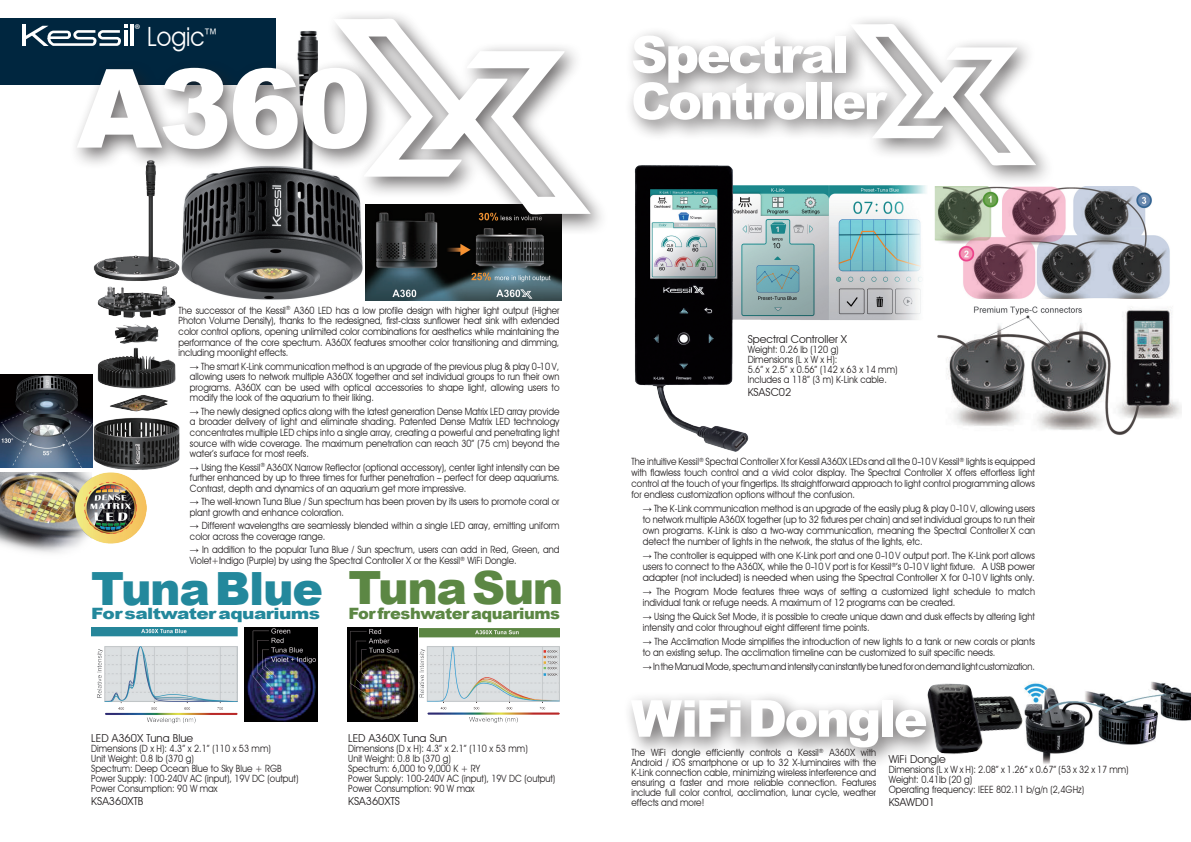
<style>
.page{position:relative;width:1191px;height:842px;background:#fff}
.page>*{position:absolute;margin:0;border:0;box-sizing:border-box;transform-origin:0 0}
.t1{font:900 109.5px "Arial";color:#fff}
.t2{font:900 51px/46.5px "Arial";letter-spacing:-.05em;color:#fff}
.t3{font:900 45.8px "Arial";letter-spacing:-.03em;color:#23889c}
.t4{font:900 45.8px "Arial";letter-spacing:-.03em;color:#5c8744}
.t5{font:26.5px "Avant Garde IT Cby BT";color:#fff;scale:.9 1}
.t6{font:900 15.6px "Arial";letter-spacing:-.03em;color:#5c8744;scale:1.04 1}
.t7{font:900 15.6px "Arial";letter-spacing:-.03em;color:#23889c;scale:1.19 1}
.t8{font:14.3px "Myriad Pro";color:#fff}
.t9{font:11px "Avant Garde IT Cby BT";color:#231f20}
.t10{font:10px/10px "Avant Garde IT Cby BT";color:#231f20;scale:.9 1}
.t11{font:10px "Avant Garde IT Cby BT";letter-spacing:-.02em;color:#231f20;scale:.9 1}
.s1{font-size:22px}
.s2{font-family:"Arial"}
</style>
<div class="page">
<img style="left:0;top:472px;width:146px;height:81px">
<img style="left:365px;top:236px;width:196px;height:64px">
<img style="left:230px;top:28px;width:133px;height:272px">
<div style="left:0;top:18px;width:275px;height:66px;background:#00263f"></div>
<hr style="left:130px;top:24px;width:4px;height:22px;background:#fff">
<svg style="left:25px;top:24px;width:102px;height:22px"></svg>
<hr style="left:22px;top:24px;width:3px;height:22px;background:#fff">
<div style="left:69px;top:58px;width:319px;height:113px;background:#231f20;opacity:.66"></div>
<div style="left:326px;top:9px;width:284px;height:227px;background:#231f20;opacity:.66"></div>
<svg style="left:333px;top:18px;width:258px;height:197px"></svg>
<img style="left:245px;top:627px;width:72px;height:95px">
<img style="left:91px;top:627px;width:146px;height:97px">
<img style="left:420px;top:628px;width:139px;height:95px">
<img style="left:348px;top:628px;width:69px;height:94px">
<img style="left:541px;top:649px;width:19px;height:28px">
<img style="left:54px;top:154px;width:176px;height:340px">
<img style="left:0;top:375px;width:93px;height:93px">
<div style="left:624px;top:26px;width:283px;height:115px;background:#231f20;opacity:.66"></div>
<div style="left:622px;top:690px;width:325px;height:79px;background:#231f20;opacity:.66"></div>
<img style="left:935px;top:186px;width:235px;height:113px">
<img style="left:938px;top:306px;width:243px;height:129px">
<div style="left:842px;top:15px;width:213px;height:172px;background:#231f20;opacity:.66"></div>
<svg style="left:850px;top:24px;width:186px;height:142px"></svg>
<img style="left:634px;top:160px;width:301px;height:292px">
<img style="left:1024px;top:681px;width:167px;height:83px">
<img style="left:985px;top:696px;width:38px;height:35px">
<img style="left:924px;top:683px;width:61px;height:79px">
<h3 class="t8" style="left:134px;top:20px;width:7px">®</h3>
<h1 class="t1" style="left:77px;top:29px;width:296px">A360</h1>
<h3 class="t5" style="left:147px;top:20px;width:81px">Logic<span class="s1">™</span></h3>
<p class="t10" style="left:179px;top:305px;width:425px;line-height:10.6px;text-align:justify">The successor of the Kessil<sup>®</sup> A360 LED has a low profile design with higher light output (Higher Photon Volume Density), thanks to the redesigned, first-class sunflower heat sink with extended color control options, opening unlimited color combinations for aesthetics while maintaining the performance of the core spectrum. A360X features smoother color transitioning and dimming, including moonlight effects.</p>
<p class="t10" style="left:190px;top:361px;width:412px;line-height:10.6px;text-align:justify"><span class="s2">→</span> The smart K-Link communication method is an upgrade of the previous plug &amp; play 0-10 V, allowing users to network multiple A360X together and set individual groups to run their own programs. A360X can be used with optical accessories to shape light, allowing users to modify the look of the aquarium to their liking.</p>
<p class="t10" style="left:190px;top:406px;width:412px;line-height:10.6px;text-align:justify"><span class="s2">→</span> The newly designed optics along with the latest generation Dense Matrix LED array provide a broader delivery of light and eliminate shading. Patented Dense Matrix LED technology concentrates multiple LED chips into a single array, creating a powerful and penetrating light source with wide coverage. The maximum penetration can reach 30” (75 cm) beyond the water’s surface for most reefs.</p>
<p class="t10" style="left:190px;top:462px;width:412px;line-height:10.6px;text-align:justify"><span class="s2">→</span> Using the Kessil<sup>®</sup> A360X Narrow Reflector (optional accessory), center light intensity can be further enhanced by up to three times for further penetration – perfect for deep aquariums.<br>Contrast, depth and dynamics of an aquarium get more impressive.</p>
<p class="t10" style="left:190px;top:496px;width:412px;line-height:10.6px"><span class="s2">→</span> The well-known Tuna Blue / Sun spectrum has been proven by its users to promote coral or plant growth and enhance coloration.</p>
<p class="t10" style="left:190px;top:520px;width:412px;line-height:10.6px"><span class="s2">→</span> Different wavelengths are seamlessly blended within a single LED array, emitting uniform color across the coverage range.</p>
<p class="t10" style="left:190px;top:544px;width:412px;line-height:10.6px"><span class="s2">→</span> In addition to the popular Tuna Blue / Sun spectrum, users can add in Red, Green, and<br>Violet+Indigo (Purple) by using the Spectral Controller X or the Kessil<sup>®</sup> WiFi Dongle.</p>
<h3 class="t3" style="left:91px;top:555px;width:233px">Tuna Blue</h3>
<h3 class="t7" style="left:91px;top:602px;width:194px">For saltwater aquariums</h3>
<h3 class="t4" style="left:348px;top:555px;width:217px">Tuna Sun</h3>
<h3 class="t6" style="left:348px;top:602px;width:205px">For freshwater aquariums</h3>
<p class="t9" style="left:91px;top:731px;width:103px">LED A360X Tuna Blue</p>
<p class="t10" style="left:91px;top:743px;width:232px">Dimensions (D x H): 4.3” x 2.1” (110 x 53 mm)<br>Unit Weight: 0.8 lb (370 g)<br>Spectrum: Deep Ocean Blue to Sky Blue + RGB Power Supply: 100-240V AC (input), 19V DC (output)<br>Power Consumption: 90 W max</p>
<p class="t9" style="left:91px;top:794px;width:54px">KSA360XTB</p>
<p class="t9" style="left:348px;top:731px;width:100px">LED A360X Tuna Sun</p>
<p class="t10" style="left:348px;top:743px;width:232px">Dimensions (D x H): 4.3” x 2.1” (110 x 53 mm)<br>Unit Weight: 0.8 lb (370 g)<br>Spectrum: 6,000 to 9,000 K + RY<br>Power Supply: 100-240V AC (input), 19V DC (output)<br>Power Consumption: 90 W max</p>
<p class="t9" style="left:348px;top:794px;width:53px">KSA360XTS</p>
<h2 class="t2" style="left:631px;top:30px;width:257px">Spectral<br>Controller</h2>
<p class="t9" style="left:747px;top:332px;width:101px">Spectral Controller X</p>
<p class="t10" style="left:747px;top:344px;width:168px">Weight: 0.26 lb (120 g)<br>Dimensions (L x W x H):<br>5.6” x 2.5” x 0.56” (142 x 63 x 14 mm)<br>Includes a 118” (3 m) K-Link cable.</p>
<p class="t9" style="left:747px;top:385px;width:45px">KSASC02</p>
<p class="t10" style="left:631px;top:456px;width:450px;line-height:11px;text-align:justify">The intuitive Kessil<sup>®</sup> Spectral Controller X for Kessil A360X LEDs and all the 0-10 V Kessil<sup>®</sup> lights is equipped with flawless touch control and a vivid color display. The Spectral Controller X offers effortless light control at the touch of your fingertips. Its straightforward approach to light control programming allows for endless customization options without the confusion.</p>
<p class="t10" style="left:643px;top:503px;width:437px;line-height:11px;text-align:justify"><span class="s2">→</span> The K-Link communication method is an upgrade of the easily plug &amp; play 0-10 V, allowing users to network multiple A360X together (up to 32 fixtures per chain) and set individual groups to run their own programs. K-Link is also a two-way communication, meaning the Spectral Controller X can detect the number of lights in the network, the status of the lights, etc.</p>
<p class="t10" style="left:643px;top:550px;width:437px;line-height:11px;text-align:justify"><span class="s2">→</span> The controller is equipped with one K-Link port and one 0-10 V output port. The K-Link port allows users to connect to the A360X, while the 0-10 V port is for Kessil<sup>®</sup>’s 0-10 V light fixture. A USB power adapter (not included) is needed when using the Spectral Controller X for 0-10 V lights only.</p>
<p class="t10" style="left:643px;top:586px;width:437px;line-height:11px"><span class="s2">→</span> The Program Mode features three ways of setting a customized light schedule to match individual tank or refuge needs. A maximum of 12 programs can be created.</p>
<p class="t10" style="left:643px;top:611px;width:437px;line-height:11px"><span class="s2">→</span> Using the Quick Set Mode, it is possible to create unique dawn and dusk effects by altering light intensity and color throughout eight different time points.</p>
<p class="t10" style="left:643px;top:635px;width:437px;line-height:11px"><span class="s2">→</span> The Acclimation Mode simplifies the introduction of new lights to a tank or new corals or plants to an existing setup. The acclimation timeline can be customized to suit specific needs.</p>
<p class="t11" style="left:643px;top:660px;width:437px"><span class="s2">→</span> In the Manual Mode, spectrum and intensity can instantly be tuned for on demand light customization.</p>
<h2 class="t2" style="left:631px;top:694px;width:298px">WiFi Dongle</h2>
<p class="t10" style="left:631px;top:747px;width:273px;text-align:justify">The WiFi dongle efficiently controls a Kessil<sup>®</sup> A360X with Android / iOS smartphone or up to 32 X-luminaires with the K-Link connection cable, minimizing wireless interference and ensuring a faster and more reliable connection. Features include full color control, acclimation, lunar cycle, weather effects and more!</p>
<p class="t9" style="left:888px;top:752px;width:59px">WiFi Dongle</p>
<p class="t10" style="left:888px;top:764px;width:268px">Dimensions (L x W x H): 2.08” x 1.26” x 0.67” (53 x 32 x 17 mm)<br>Weight: 0.41lb (20 g)<br>Operating frequency: IEEE 802.11 b/g/n (2,4GHz)</p>
<p class="t9" style="left:888px;top:795px;width:48px">KSAWD01</p>
</div>
